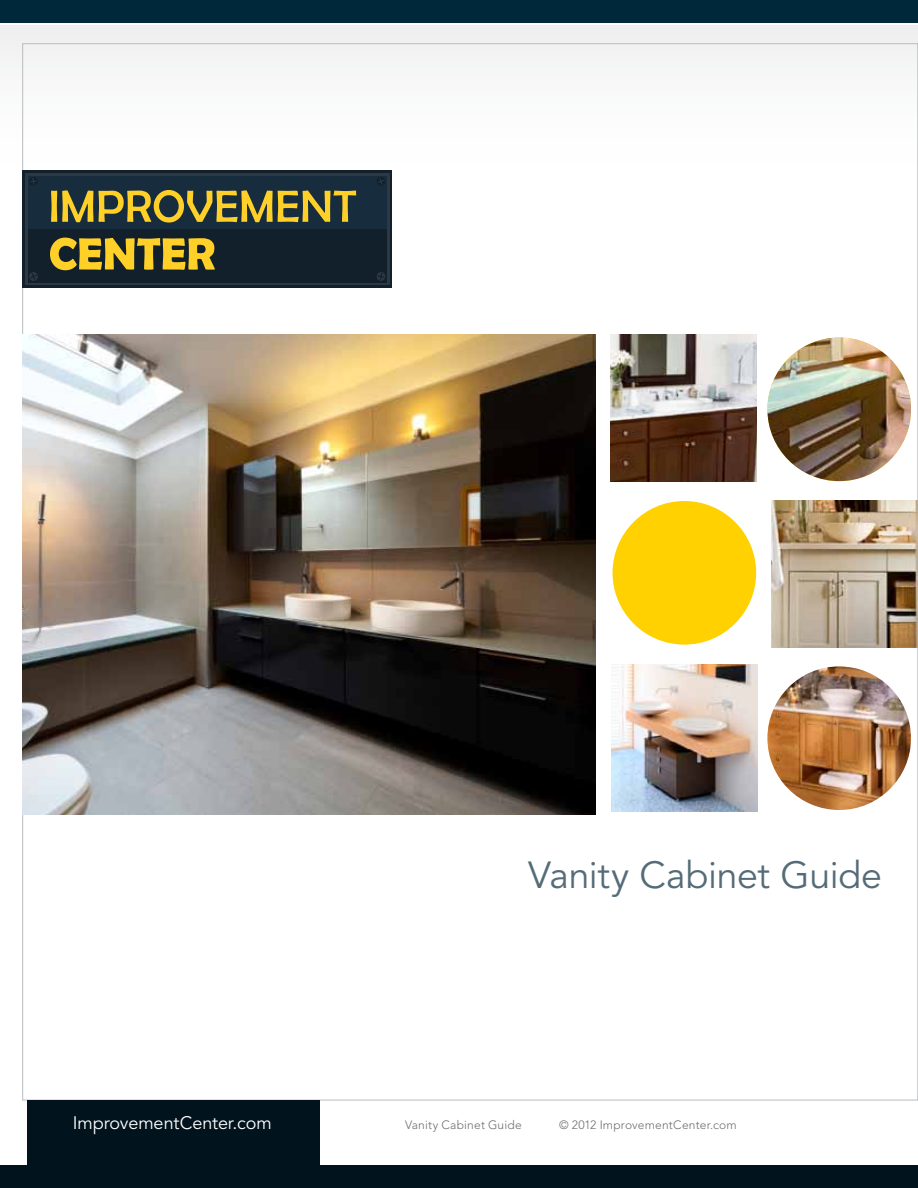
<style>
.page{position:relative;width:918px;height:1188px;background:#fff}
.page>*{position:absolute;margin:0;border:0;box-sizing:border-box;transform-origin:0 0}
.t1{font:37.5px "Avenir";letter-spacing:-.01em;color:#556c78}
.t2{font:18px "Avenir";letter-spacing:-.005em;color:#fff}
.t3{font:300 12px "Avenir";letter-spacing:.015em;color:#6d6e71}
</style>
<div class="page">
<div style="left:0;top:26px;width:918px;height:325px;background:linear-gradient(to right,#f9f9f9,#fdfdfd)"></div>
<div style="left:0;top:0;width:918px;height:22px;background:#00283b"></div>
<div style="left:51px;top:161px;width:69px;height:69px;background:#fff;border-radius:50%"></div>
<img style="left:610px;top:334px;width:146px;height:147px">
<img style="left:612px;top:665px;width:146px;height:147px">
<img style="left:23px;top:335px;width:572px;height:479px">
<img style="left:767px;top:338px;width:144px;height:143px;border-radius:72px">
<img style="left:767px;top:666px;width:144px;height:144px;border-radius:72px">
<div style="left:613px;top:501px;width:143px;height:144px;background:#ffd100;border-radius:50%"></div>
<img style="left:771px;top:501px;width:147px;height:147px">
<div style="left:0;top:1166px;width:918px;height:22px;background:#01131d"></div>
<div style="left:27px;top:1100px;width:293px;height:76px;background:#01131d"></div>
<div style="left:22px;top:170px;width:370px;height:118px;background:#12202c"></div>
<div style="left:25px;top:173px;width:365px;height:112px;background:linear-gradient(to right,#2c3945,#2c3945)"></div>
<div style="left:28px;top:176px;width:359px;height:106px;background:#172c3d"></div>
<div style="left:28px;top:229px;width:359px;height:53px;background:#12202c"></div>
<svg style="left:51px;top:190px;width:305px;height:33px"></svg>
<svg style="left:50px;top:238px;width:165px;height:32px"></svg>
<div style="left:29px;top:177px;width:9px;height:9px;background:#12202c;border-radius:50%"></div>
<div style="left:377px;top:177px;width:8px;height:9px;background:#12202c;border-radius:50%"></div>
<svg style="left:29px;top:272px;width:9px;height:9px"></svg>
<svg style="left:377px;top:272px;width:8px;height:9px"></svg>
<svg style="left:30px;top:178px;width:7px;height:7px"></svg>
<svg style="left:378px;top:178px;width:6px;height:6px"></svg>
<h1 class="t1" style="left:528px;top:854px;width:355px">Vanity Cabinet Guide</h1>
<h2 class="t2" style="left:73px;top:1112px;width:201px">ImprovementCenter.com</h2>
<p class="t3" style="left:405px;top:1118px;width:118px">Vanity Cabinet Guide</p>
<p class="t3" style="left:559px;top:1118px;width:179px">© 2012 ImprovementCenter.com</p>
</div>
